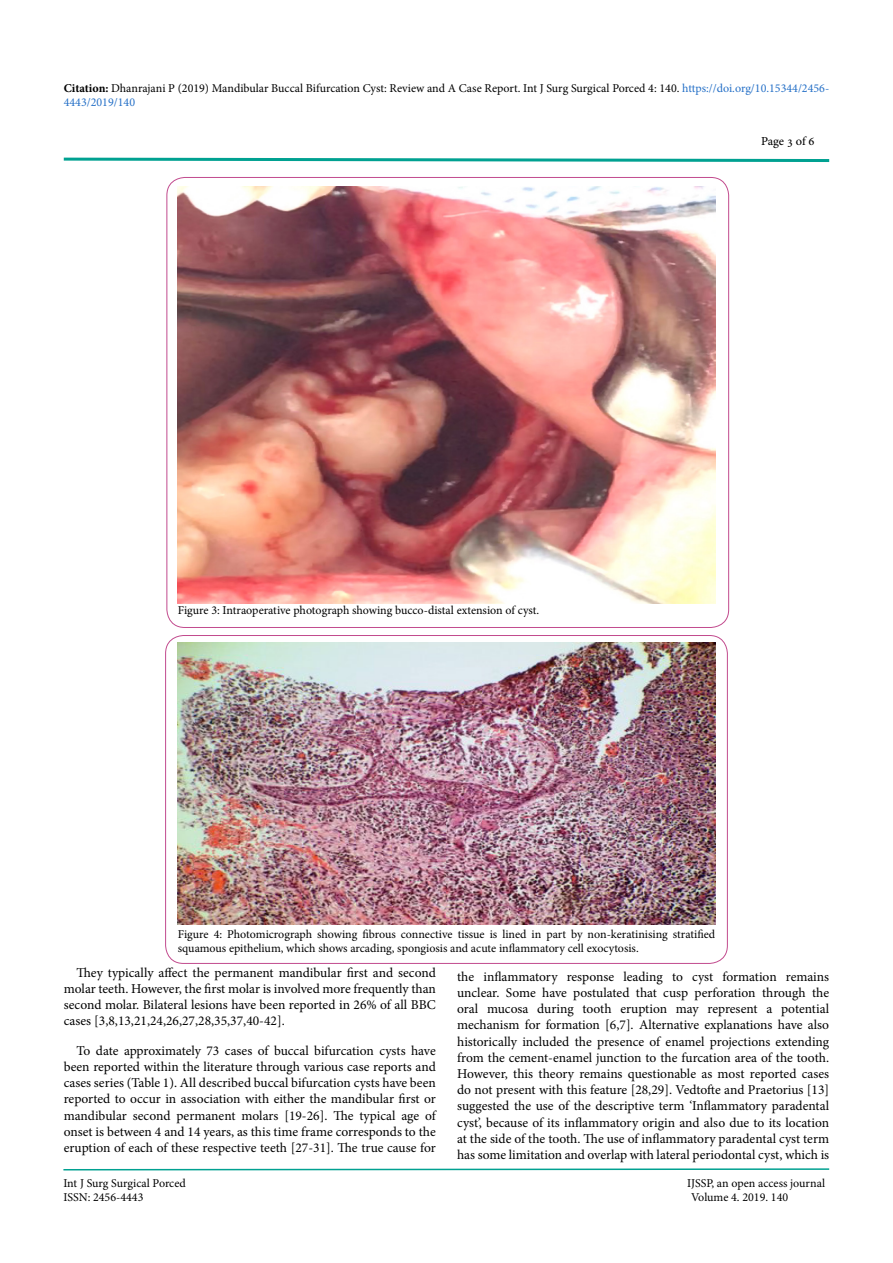
<style>
.page{position:relative;width:893px;height:1263px;background:#fff}
.page>*{position:absolute;margin:0;border:0;box-sizing:border-box;transform-origin:0 0}
.t1{font:13.5px/16.2px "Minion Pro";color:#000;text-align:justify}
.t2{font:12px/14.4px "Minion Pro";color:#000}
.t3{font:12px "Adobe Hebrew";letter-spacing:-.01em;color:#000}
.s1{font-weight:700}
.s2{color:#2570c7}
</style>
<div class="page">
<svg style="left:63px;top:1168px;width:767px;height:3px;background:#7fcfc7"></svg>
<svg style="left:63px;top:157px;width:767px;height:5px"></svg>
<img style="left:178px;top:186px;width:537px;height:417px">
<img style="left:178px;top:643px;width:537px;height:282px">
<p class="t2" style="left:64px;top:81px;width:767px"><span class="s1">Citation:</span> Dhanrajani P (2019) Mandibular Buccal Bifurcation Cyst: Review and A Case Report. Int J Surg Surgical Porced 4: 140. <span class="s2">https://doi.org/10.15344/2456-<br>4443/2019/140</span></p>
<p class="t3" style="left:761px;top:134px;width:55px">Page 3 of 6</p>
<p class="t2" style="left:178px;top:603px;width:363px">Figure 3: Intraoperative photograph showing bucco-distal extension of cyst.</p>
<p class="t2" style="left:178px;top:927px;width:539px">Figure 4: Photomicrograph showing fibrous connective tissue is lined in part by non-keratinising stratified squamous epithelium, which shows arcading, spongiosis and acute inflammatory cell exocytosis.</p>
<p class="t1" style="left:64px;top:964px;width:374px;text-indent:13px">They typically affect the permanent mandibular first and second molar teeth. However, the first molar is involved more frequently than second molar. Bilateral lesions have been reported in 26% of all BBC cases [3,8,13,21,24,26,27,28,35,37,40-42].</p>
<p class="t1" style="left:64px;top:1042px;width:374px;text-indent:13px">To date approximately 73 cases of buccal bifurcation cysts have been reported within the literature through various case reports and cases series (Table 1). All described buccal bifurcation cysts have been reported to occur in association with either the mandibular first or mandibular second permanent molars [19-26]. The typical age of onset is between 4 and 14 years, as this time frame corresponds to the eruption of each of these respective teeth [27-31]. The true cause for</p>
<p class="t1" style="left:457px;top:968px;width:374px">the inflammatory response leading to cyst formation remains unclear. Some have postulated that cusp perforation through the oral mucosa during tooth eruption may represent a potential mechanism for formation [6,7]. Alternative explanations have also historically included the presence of enamel projections extending from the cement-enamel junction to the furcation area of the tooth.<br>However, this theory remains questionable as most reported cases do not present with this feature [28,29]. Vedtofte and Praetorius [13] suggested the use of the descriptive term ‘Inflammatory paradental cyst’, because of its inflammatory origin and also due to its location at the side of the tooth. The use of inflammatory paradental cyst term has some limitation and overlap with lateral periodontal cyst, which is</p>
<p class="t2" style="left:63px;top:1176px;width:124px">Int J Surg Surgical Porced</p>
<p class="t2" style="left:687px;top:1176px;width:139px">IJSSP, an open access journal</p>
<p class="t2" style="left:63px;top:1190px;width:82px">ISSN: 2456-4443</p>
<p class="t2" style="left:691px;top:1190px;width:99px">Volume 4. 2019. 140</p>
</div>
